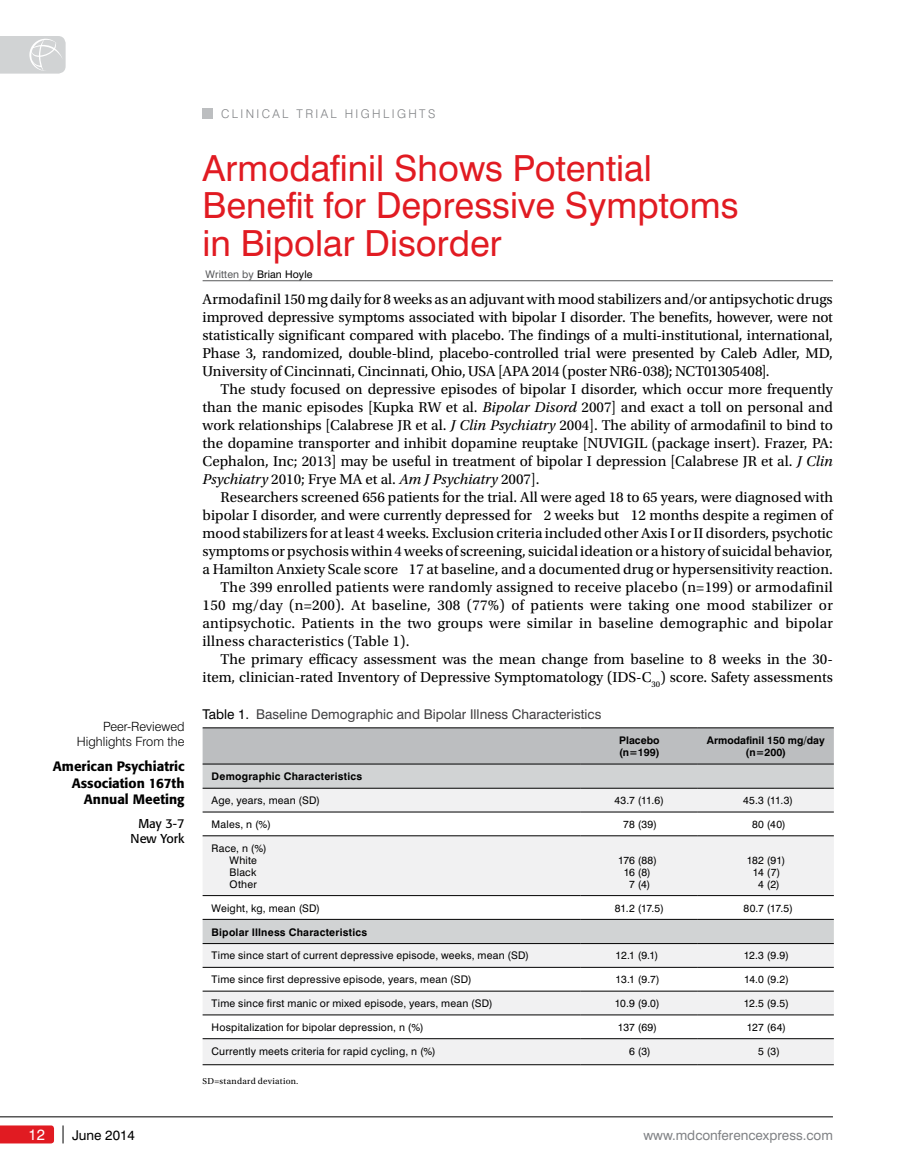
<style>
.page{position:relative;width:905px;height:1175px;background:#fff}
.page>*{position:absolute;margin:0;border:0;box-sizing:border-box;transform-origin:0 0}
.t1{font:36px/37.5px "Swiss 721 BT";color:#e11b22}
.t2{font:15px/18px "Utopia Std";color:#000;text-align:justify}
.t3{font:15px "Swiss 721 BT";color:#fff}
.t4{font:13.5px "Swiss 721 BT";color:#414042}
.t5{font:500 13.5px/16.5px "Formata";color:#000;text-align:right}
.t6{font:13.5px "Swiss 721 BT";color:#808285}
.t7{font:13.5px "Swiss 721 BT";color:#000}
.t8{font:300 12.75px/15px "Swiss 721 BT";color:#000;text-align:right}
.t9{font:12.75px/15px "Formata";color:#000;text-align:right}
.t10{font:300 12px "Swiss 721 BT";color:#808285}
.t11{font:10.5px/12px "Swiss 721 BT";letter-spacing:.02em;color:#000;text-align:center}
.t12{font:700 10.5px "Swiss 721 BT";letter-spacing:.02em;color:#000}
.t13{font:700 10.5px/12px "Swiss 721 BT";color:#000}
.t14{font:9px "Utopia Std";letter-spacing:.03em;color:#000}
.s1{color:#58595b}
.s2{font-style:italic}
.s3{color:#000}
</style>
<div class="page">
<svg style="left:0;top:36px;width:66px;height:38px;background:#d5d7d8"></svg>
<svg style="left:0;top:1125px;width:54px;height:18px"></svg>
<hr style="left:0;top:1116px;width:832px;height:1px;background:#000">
<svg style="left:63px;top:1125px;width:1px;height:18px"></svg>
<div style="left:202px;top:108px;width:11px;height:10px;background:#bcbec0"></div>
<hr style="left:202px;top:280px;width:630px;height:1px;background:#58595b">
<div style="left:202px;top:728px;width:631px;height:35px;background:#bcbec0"></div>
<svg style="left:202px;top:764px;width:631px;height:24px;background:#c9cbcc"></svg>
<div style="left:203px;top:789px;width:630px;height:22px;background:#f1f1f2"></div>
<svg style="left:202px;top:812px;width:631px;height:131px;fill:#f1f1f2"></svg>
<svg style="left:202px;top:944px;width:631px;height:120px;fill:#f1f1f2"></svg>
<hr style="left:202px;top:727px;width:378px;height:1px;background:#000">
<hr style="left:580px;top:727px;width:118px;height:1px;background:#000">
<hr style="left:698px;top:727px;width:135px;height:1px;background:#000">
<hr style="left:202px;top:763px;width:378px;height:1px;background:#000">
<hr style="left:580px;top:763px;width:118px;height:1px;background:#000">
<hr style="left:698px;top:763px;width:135px;height:1px;background:#000">
<hr style="left:202px;top:788px;width:378px;height:1px;background:#000">
<hr style="left:580px;top:788px;width:118px;height:1px;background:#000">
<hr style="left:698px;top:788px;width:135px;height:1px;background:#000">
<hr style="left:202px;top:811px;width:378px;height:1px;background:#000">
<hr style="left:580px;top:811px;width:118px;height:1px;background:#000">
<hr style="left:698px;top:811px;width:135px;height:1px;background:#000">
<hr style="left:202px;top:835px;width:378px;height:1px;background:#000">
<hr style="left:580px;top:835px;width:118px;height:1px;background:#000">
<hr style="left:698px;top:835px;width:135px;height:1px;background:#000">
<hr style="left:202px;top:895px;width:378px;height:1px;background:#000">
<hr style="left:580px;top:895px;width:118px;height:1px;background:#000">
<hr style="left:698px;top:895px;width:135px;height:1px;background:#000">
<hr style="left:202px;top:919px;width:378px;height:1px;background:#000">
<hr style="left:580px;top:919px;width:118px;height:1px;background:#000">
<hr style="left:698px;top:919px;width:135px;height:1px;background:#000">
<hr style="left:202px;top:943px;width:378px;height:1px;background:#000">
<hr style="left:580px;top:943px;width:118px;height:1px;background:#000">
<hr style="left:698px;top:943px;width:135px;height:1px;background:#000">
<hr style="left:202px;top:967px;width:378px;height:1px;background:#000">
<hr style="left:580px;top:967px;width:118px;height:1px;background:#000">
<hr style="left:698px;top:967px;width:135px;height:1px;background:#000">
<hr style="left:202px;top:990px;width:378px;height:1px;background:#000">
<hr style="left:580px;top:990px;width:118px;height:1px;background:#000">
<hr style="left:698px;top:990px;width:135px;height:1px;background:#000">
<hr style="left:202px;top:1014px;width:378px;height:1px;background:#000">
<hr style="left:580px;top:1014px;width:118px;height:1px;background:#000">
<hr style="left:698px;top:1014px;width:135px;height:1px;background:#000">
<hr style="left:202px;top:1038px;width:378px;height:1px;background:#000">
<hr style="left:580px;top:1038px;width:118px;height:1px;background:#000">
<hr style="left:698px;top:1038px;width:135px;height:1px;background:#000">
<hr style="left:202px;top:1064px;width:378px;height:1px;background:#000">
<hr style="left:580px;top:1064px;width:118px;height:1px;background:#000">
<hr style="left:698px;top:1064px;width:135px;height:1px;background:#000">
<p class="t8" style="left:77px;top:718px;width:109px">Peer-Reviewed<br>Highlights From the</p>
<p class="t5" style="left:53px;top:758px;width:133px">American Psychiatric<br>Association 167th<br>Annual Meeting</p>
<p class="t9" style="left:131px;top:816px;width:55px">May 3-7<br>New York</p>
<p class="t10" style="left:221px;top:107px;width:20px">Clinical</p>
<p class="t10" style="left:296px;top:107px;width:18px">Trial</p>
<p class="t10" style="left:345px;top:107px;width:21px">Highlights</p>
<h1 class="t1" style="left:202px;top:149px;width:537px">Armodafinil Shows Potential<br>Benefit for Depressive Symptoms in Bipolar Disorder</h1>
<p class="t11" style="left:206px;top:268px;width:108px"><span class="s1">Written by</span> Brian Hoyle</p>
<p class="t2" style="left:202px;top:290px;width:632px">Armodafinil 150 mg daily for 8 weeks as an adjuvant with mood stabilizers and/or antipsychotic drugs improved depressive symptoms associated with bipolar I disorder. The benefits, however, were not statistically significant compared with placebo. The findings of a multi-institutional, international, Phase 3, randomized, double-blind, placebo-controlled trial were presented by Caleb Adler, MD, University of Cincinnati, Cincinnati, Ohio, USA [APA 2014 (poster NR6-038); NCT01305408].</p>
<p class="t2" style="left:202px;top:380px;width:632px;text-indent:18px">The study focused on depressive episodes of bipolar I disorder, which occur more frequently than the manic episodes [Kupka RW et al. <span class="s2">Bipolar Disord</span> 2007] and exact a toll on personal and work relationships [Calabrese JR et al. <span class="s2">J Clin Psychiatry</span> 2004]. The ability of armodafinil to bind to the dopamine transporter and inhibit dopamine reuptake [NUVIGIL (package insert). Frazer, PA:<br>Cephalon, Inc; 2013] may be useful in treatment of bipolar I depression [Calabrese JR et al. <span class="s2">J Clin Psychiatry</span> 2010; Frye MA et al. <span class="s2">Am J Psychiatry</span> 2007].</p>
<p class="t2" style="left:220px;top:488px;width:614px">Researchers screened 656 patients for the trial. All were aged 18 to 65 years, were diagnosed with</p>
<p class="t2" style="left:202px;top:506px;width:631px">bipolar I disorder, and were currently depressed for ≥2 weeks but ≤12 months despite a regimen of</p>
<p class="t2" style="left:202px;top:524px;width:632px">mood stabilizers for at least 4 weeks. Exclusion criteria included other Axis I or II disorders, psychotic</p>
<p class="t2" style="left:202px;top:542px;width:632px">symptoms or psychosis within 4 weeks of screening, suicidal ideation or a history of suicidal behavior,</p>
<p class="t2" style="left:202px;top:560px;width:631px">a Hamilton Anxiety Scale score ≥17 at baseline, and a documented drug or hypersensitivity reaction.</p>
<p class="t2" style="left:220px;top:578px;width:614px">The 399 enrolled patients were randomly assigned to receive placebo (n=199) or armodafinil</p>
<p class="t2" style="left:202px;top:596px;width:631px">150 mg/day (n=200). At baseline, 308 (77%) of patients were taking one mood stabilizer or</p>
<p class="t2" style="left:202px;top:614px;width:632px">antipsychotic. Patients in the two groups were similar in baseline demographic and bipolar</p>
<p class="t2" style="left:202px;top:632px;width:208px">illness characteristics (Table 1).</p>
<p class="t2" style="left:220px;top:650px;width:613px">The primary efficacy assessment was the mean change from baseline to 8 weeks in the 30-</p>
<p class="t2" style="left:202px;top:668px;width:631px">item, clinician-rated Inventory of Depressive Symptomatology (IDS-C<sub>30</sub>) score. Safety assessments</p>
<p class="t4" style="left:202px;top:705px;width:400px"><span class="s3">Table 1.</span> Baseline Demographic and Bipolar Illness Characteristics</p>
<p class="t13" style="left:619px;top:734px;width:42px">Placebo (n=199)</p>
<p class="t13" style="left:707px;top:734px;width:119px;text-align:center">Armodafinil 150 mg/day (n=200)</p>
<p class="t12" style="left:212px;top:770px;width:152px">Demographic Characteristics</p>
<p class="t11" style="left:212px;top:794px;width:110px">Age, years, mean (SD)</p>
<p class="t11" style="left:614px;top:794px;width:51px">43.7 (11.6)</p>
<p class="t11" style="left:743px;top:794px;width:51px">45.3 (11.3)</p>
<p class="t11" style="left:212px;top:818px;width:61px">Males, n (%)</p>
<p class="t11" style="left:623px;top:818px;width:35px">78 (39)</p>
<p class="t11" style="left:752px;top:818px;width:35px">80 (40)</p>
<p class="t11" style="left:230px;top:842px;width:39px;text-align:left;text-indent:-18px">Race, n (%)<br>White<br>Black<br>Other</p>
<p class="t11" style="left:618px;top:854px;width:40px">176 (88)<br>16 (8)<br>7 (4)</p>
<p class="t11" style="left:746px;top:854px;width:40px">182 (91)<br>14 (7)<br>4 (2)</p>
<p class="t11" style="left:212px;top:901px;width:110px">Weight, kg, mean (SD)</p>
<p class="t11" style="left:615px;top:901px;width:50px">81.2 (17.5)</p>
<p class="t11" style="left:743px;top:901px;width:51px">80.7 (17.5)</p>
<p class="t12" style="left:212px;top:925px;width:157px">Bipolar Illness Characteristics</p>
<p class="t11" style="left:212px;top:949px;width:319px">Time since start of current depressive episode, weeks, mean (SD)</p>
<p class="t11" style="left:615px;top:949px;width:44px">12.1 (9.1)</p>
<p class="t11" style="left:743px;top:949px;width:47px">12.3 (9.9)</p>
<p class="t11" style="left:212px;top:973px;width:261px">Time since first depressive episode, years, mean (SD)</p>
<p class="t11" style="left:615px;top:973px;width:46px">13.1 (9.7)</p>
<p class="t11" style="left:744px;top:973px;width:46px">14.0 (9.2)</p>
<p class="t11" style="left:212px;top:997px;width:283px">Time since first manic or mixed episode, years, mean (SD)</p>
<p class="t11" style="left:614px;top:997px;width:46px">10.9 (9.0)</p>
<p class="t11" style="left:743px;top:997px;width:47px">12.5 (9.5)</p>
<p class="t11" style="left:212px;top:1021px;width:213px">Hospitalization for bipolar depression, n (%)</p>
<p class="t11" style="left:618px;top:1021px;width:41px">137 (69)</p>
<p class="t11" style="left:747px;top:1021px;width:41px">127 (64)</p>
<p class="t11" style="left:212px;top:1044px;width:226px">Currently meets criteria for rapid cycling, n (%)</p>
<p class="t11" style="left:629px;top:1044px;width:23px">6 (3)</p>
<p class="t11" style="left:758px;top:1044px;width:23px">5 (3)</p>
<p class="t14" style="left:202px;top:1076px;width:97px">SD=standard deviation.</p>
<p class="t3" style="left:29px;top:1125px;width:18px">12</p>
<p class="t7" style="left:72px;top:1126px;width:64px">June 2014</p>
<p class="t6" style="left:643px;top:1126px;width:191px">www.mdconferencexpress.com</p>
</div>
